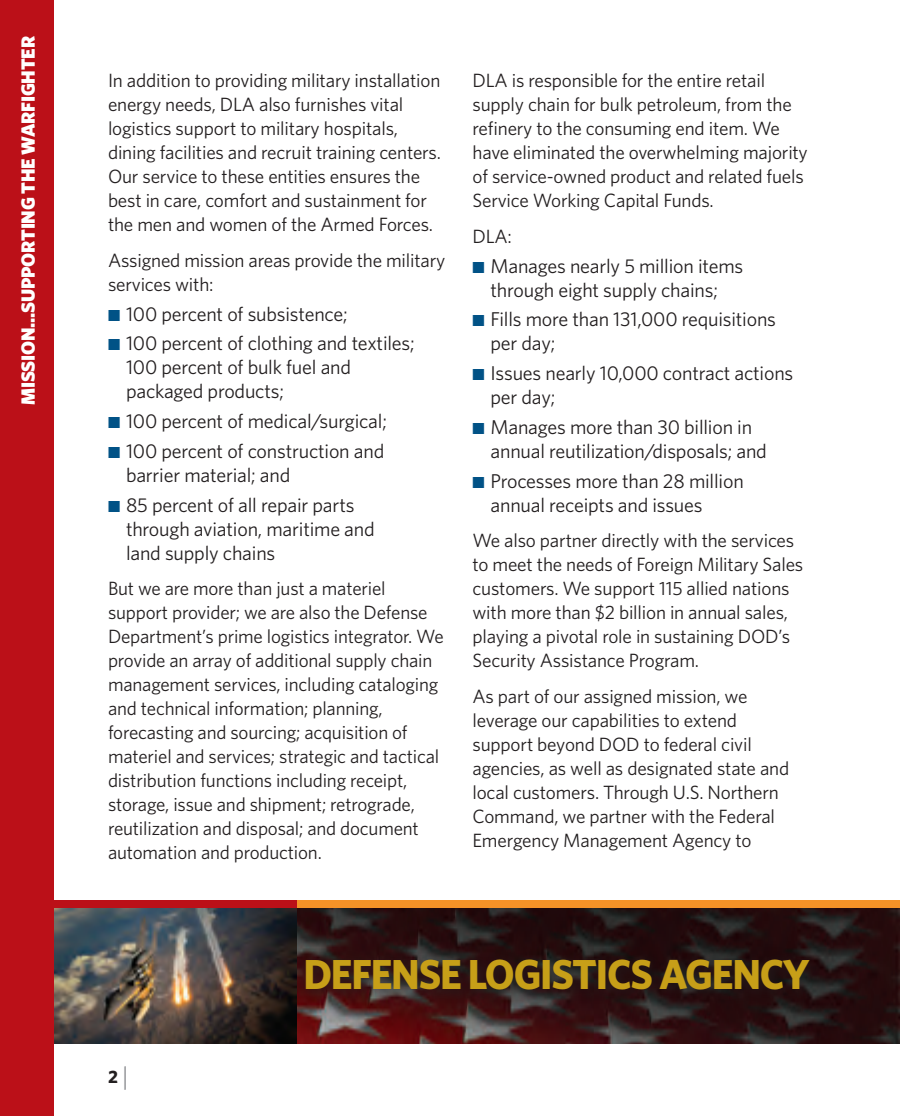
<style>
.page{position:relative;width:900px;height:1116px;background:#fff}
.page>*{position:absolute;margin:0;border:0;box-sizing:border-box;transform-origin:0 0}
.t1{font:700 42px "Whitney";letter-spacing:-.03em;color:#c79f18}
.t2{font:26px "Whitney";color:#939598}
.t3{font:20px/24px "Whitney";letter-spacing:-.01em;color:#231f20}
.t4{font:19.2px/24px "Whitney";letter-spacing:-.01em;color:#231f20}
.t5{font:900 19.2px "Whitney";letter-spacing:-.01em;color:#fff}
.t6{font:16px "Zapf Dingbats ITC";color:#015286}
</style>
<div class="page">
<img style="left:297px;top:907px;width:602px;height:137px">
<div style="left:54px;top:900px;width:846px;height:7px;background:#f59227"></div>
<img style="left:54px;top:907px;width:243px;height:137px">
<div style="left:54px;top:900px;width:243px;height:7px;background:#bb1018"></div>
<div style="left:295px;top:949px;width:527px;height:55px;background:#231f20;opacity:.75"></div>
<div style="left:0;top:0;width:54px;height:1116px;background:#bb1018"></div>
<p class="t5" style="left:16px;top:405px;width:370px;rotate:-90deg">Mission...Supporting the Warfighter</p>
<p class="t4" style="left:108px;top:68px;width:334px">In addition to providing military installation energy needs, DLA also furnishes vital logistics support to military hospitals, dining facilities and recruit training centers.<br>Our service to these entities ensures the best in care, comfort and sustainment for the men and women of the Armed Forces.</p>
<p class="t4" style="left:108px;top:248px;width:339px">Assigned mission areas provide the military services with:</p>
<p class="t3" style="left:126px;top:298px;width:290px;line-height:29.8px">100 percent of subsistence;<br>100 percent of clothing and textiles;</p>
<p class="t3" style="left:126px;top:355px;width:227px">100 percent of bulk fuel and packaged products;</p>
<p class="t3" style="left:126px;top:406px;width:262px;line-height:29.8px">100 percent of medical/surgical;<br>100 percent of construction and</p>
<p class="t3" style="left:126px;top:460px;width:230px;line-height:29.8px">barrier material; and<br>85 percent of all repair parts</p>
<p class="t3" style="left:126px;top:516px;width:250px">through aviation, maritime and land supply chains</p>
<p class="t4" style="left:108px;top:576px;width:337px">But we are more than just a materiel support provider; we are also the Defense Department’s prime logistics integrator. We provide an array of additional supply chain management services, including cataloging and technical information; planning, forecasting and sourcing; acquisition of materiel and services; strategic and tactical distribution functions including receipt, storage, issue and shipment; retrograde, reutilization and disposal; and document automation and production.</p>
<p class="t6" style="left:108px;top:499px;width:14px">■</p>
<p class="t4" style="left:472px;top:68px;width:337px">DLA is responsible for the entire retail supply chain for bulk petroleum, from the refinery to the consuming end item. We have eliminated the overwhelming majority of service-owned product and related fuels Service Working Capital Funds.</p>
<p class="t4" style="left:472px;top:224px;width:41px">DLA:</p>
<p class="t3" style="left:490px;top:253px;width:254px">Manages nearly 5 million items through eight supply chains;</p>
<p class="t3" style="left:490px;top:307px;width:287px">Fills more than 131,000 requisitions per day;</p>
<p class="t3" style="left:490px;top:361px;width:304px">Issues nearly 10,000 contract actions per day;</p>
<p class="t3" style="left:490px;top:415px;width:278px">Manages more than 30 billion in annual reutilization/disposals; and</p>
<p class="t3" style="left:490px;top:468px;width:255px">Processes more than 28 million annual receipts and issues</p>
<p class="t4" style="left:472px;top:528px;width:332px">We also partner directly with the services to meet the needs of Foreign Military Sales customers. We support 115 allied nations with more than $2 billion in annual sales, playing a pivotal role in sustaining DOD’s Security Assistance Program.</p>
<p class="t4" style="left:472px;top:684px;width:318px">As part of our assigned mission, we leverage our capabilities to extend support beyond DOD to federal civil agencies, as well as designated state and local customers. Through U.S. Northern Command, we partner with the Federal Emergency Management Agency to</p>
<p class="t6" style="left:472px;top:260px;width:14px">■</p>
<p class="t6" style="left:472px;top:313px;width:14px">■</p>
<p class="t6" style="left:472px;top:367px;width:14px">■</p>
<p class="t6" style="left:472px;top:421px;width:14px">■</p>
<p class="t6" style="left:472px;top:475px;width:14px">■</p>
<h2 class="t2" style="left:122px;top:1060px;width:8px">|</h2>
<h1 class="t1" style="left:303px;top:949px;width:508px">DEFENSE LOGISTICS AGENCY</h1>
</div>
